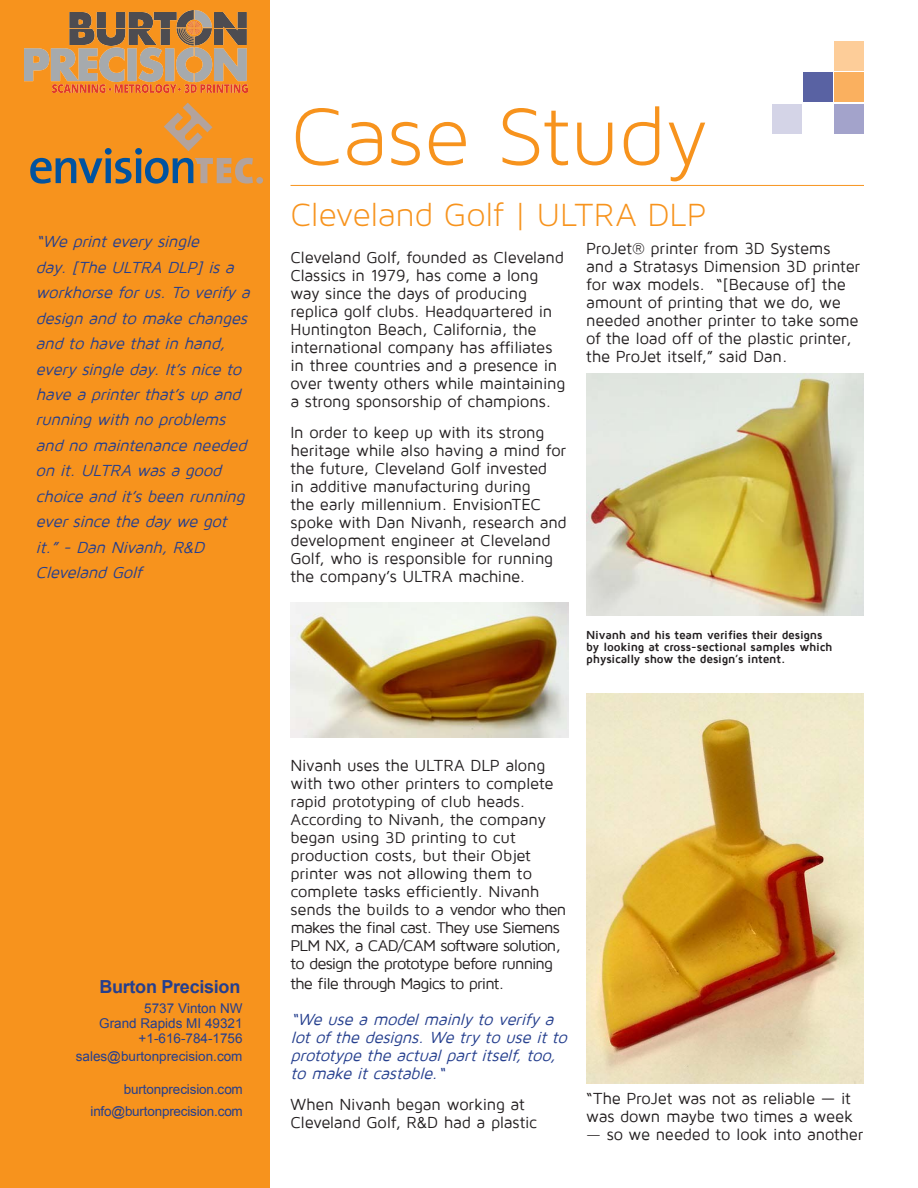
<style>
.page{position:relative;width:918px;height:1188px;background:#fff}
.page>*{position:absolute;margin:0;border:0;box-sizing:border-box;transform-origin:0 0}
.t1{font:87px "Maven Pro Light 300";letter-spacing:-.005em;color:#f7931d}
.t2{font:34.5px "Maven Pro Light 300";letter-spacing:-.005em;color:#f7931d}
.t3{font:700 18px "Arial";letter-spacing:-.015em;color:#253f8e}
.Paragraph_Style_1{font:16.5px/18px "Maven Pro";letter-spacing:-.015em;color:#231f20}
.Paragraph_Style_1-2{font:italic 16.5px/25.5px "Maven Pro";color:#253f8e}
.Paragraph_Style_1-3{font:16.05px/18px "Maven Pro";letter-spacing:-.025em;color:#231f20}
.Paragraph_Style_1-4{font:16.05px "Maven Pro";letter-spacing:-.055em;color:#231f20}
.t4{font:13.5px/15px "Arial";color:#253f8e;text-align:right}
.Paragraph_Style_1-5{font:700 12px/12px "Maven Pro";letter-spacing:-.015em;color:#231f20}
.s1{font-size:16.5px}
.s2{font-family:"Maven Pro Light 300"}
</style>
<div class="page">
<div style="left:0;top:0;width:270px;height:1188px;background:#f7931d"></div>
<img style="left:586px;top:374px;width:278px;height:241px">
<svg style="left:30px;top:103px;width:223px;height:81px"></svg>
<div style="left:256px;top:177px;width:7px;height:7px;background:#b3a39d;border-radius:50%"></div>
<div style="left:834px;top:41px;width:30px;height:30px;background:#fdcd99"></div>
<div style="left:834px;top:73px;width:30px;height:29px;background:#fab05f"></div>
<div style="left:834px;top:104px;width:30px;height:30px;background:#a3a3cb"></div>
<div style="left:803px;top:73px;width:30px;height:29px;background:#5962a3"></div>
<div style="left:772px;top:104px;width:29px;height:30px;background:#d4d4e7"></div>
<hr style="left:291px;top:185px;width:573px;height:1px;background:#f7931d">
<img style="left:291px;top:602px;width:277px;height:135px">
<img style="left:586px;top:694px;width:278px;height:390px">
<img style="left:25px;top:10px;width:223px;height:83px">
<p class="Paragraph_Style_1-2" style="left:36px;top:229px;width:220px">“We printeverysingle day.[The ULTRA DLP]isa workhorse forus.To verifya design and to make changes and to have thatin hand, everysingle day.It’snice to have a printerthat’sup and running with no problems and no maintenance needed on it.ULTRA wasa good choice and it’sbeen running eversince the daywe got it.”-Dan Nivanh,R&amp;D<br>Cleveland Golf</p>
<p class="t3" style="left:99px;top:974px;width:142px">Burton Precision</p>
<p class="t4" style="left:99px;top:1001px;width:145px">5737 Vinton NW<br>Grand Rapids MI 49321 +1-616-784-1756</p>
<p class="t4" style="left:76px;top:1049px;width:168px">sales@burtonprecision.com</p>
<p class="t4" style="left:91px;top:1079px;width:154px;line-height:21.8px">burtonprecision.com info@burtonprecision.com</p>
<p class="t1" style="left:291px;top:89px;width:419px">Case Study</p>
<h2 class="t2" style="left:291px;top:196px;width:417px">Cleveland Golf | ULTRA DLP</h2>
<p class="Paragraph_Style_1" style="left:291px;top:248px;width:276px">Cleveland Golf, founded as Cleveland Classics in 1979, has come a long way since the days of producing replica golf clubs. Headquartered in Huntington Beach, California, the international company has affiliates in three countries and a presence in over twenty others while maintaining a strong sponsorship of champions.</p>
<p class="Paragraph_Style_1" style="left:291px;top:424px;width:278px">In order to keep up with its strong heritage while also having a mind for the future, Cleveland Golf invested<br>in additive manufacturing during<br>the early millennium. EnvisionTEC spoke with Dan Nivanh, research and development engineer at Cleveland Golf, who is responsible for running the company’s ULTRA machine.</p>
<p class="Paragraph_Style_1" style="left:586px;top:239px;width:276px">ProJet® printer from 3D Systems and a Stratasys Dimension 3D printer for wax models. “[Because of] the amount of printing that we do, we needed another printer to take some of the load off of the plastic printer, the ProJet itself,” said Dan.</p>
<p class="Paragraph_Style_1-5" style="left:586px;top:629px;width:248px">Nivanh and his team verifies their designs by looking at cross-sectional samples which physically show the design’s intent.</p>
<p class="Paragraph_Style_1" style="left:291px;top:757px;width:256px">Nivanh uses the ULTRA DLP along</p>
<p class="Paragraph_Style_1-3" style="left:291px;top:775px;width:277px"><span class="s1">with</span> two other printers to complete rapid prototyping of club heads.<br>According to Nivanh, the company began using 3D printing to cut production costs, but their Objet printer was not allowing them to complete tasks efficiently. Nivanh sends the builds to a vendor who then makes the final cast. They use Siemens PLM NX, a CAD/CAM software solution, to design the prototype before running</p>
<p class="Paragraph_Style_1-4" style="left:291px;top:975px;width:215px">the file through Magics to print.</p>
<p class="Paragraph_Style_1-2" style="left:291px;top:1010px;width:283px;line-height:18px">“We use a modelmainlyto verifya lotofthe designs.We tryto use itto prototype the actualpartitself,too, to make itcastable.“</p>
<p class="Paragraph_Style_1" style="left:291px;top:1096px;width:248px">When Nivanh began working at<br>Cleveland Golf, R&amp;D had a plastic</p>
<p class="Paragraph_Style_1" style="left:586px;top:1090px;width:268px">“The ProJet was not as reliable — it was down maybe two times a week</p>
<p class="Paragraph_Style_1" style="left:586px;top:1126px;width:279px"><span class="s2">—</span> so we needed to look into another</p>
</div>
